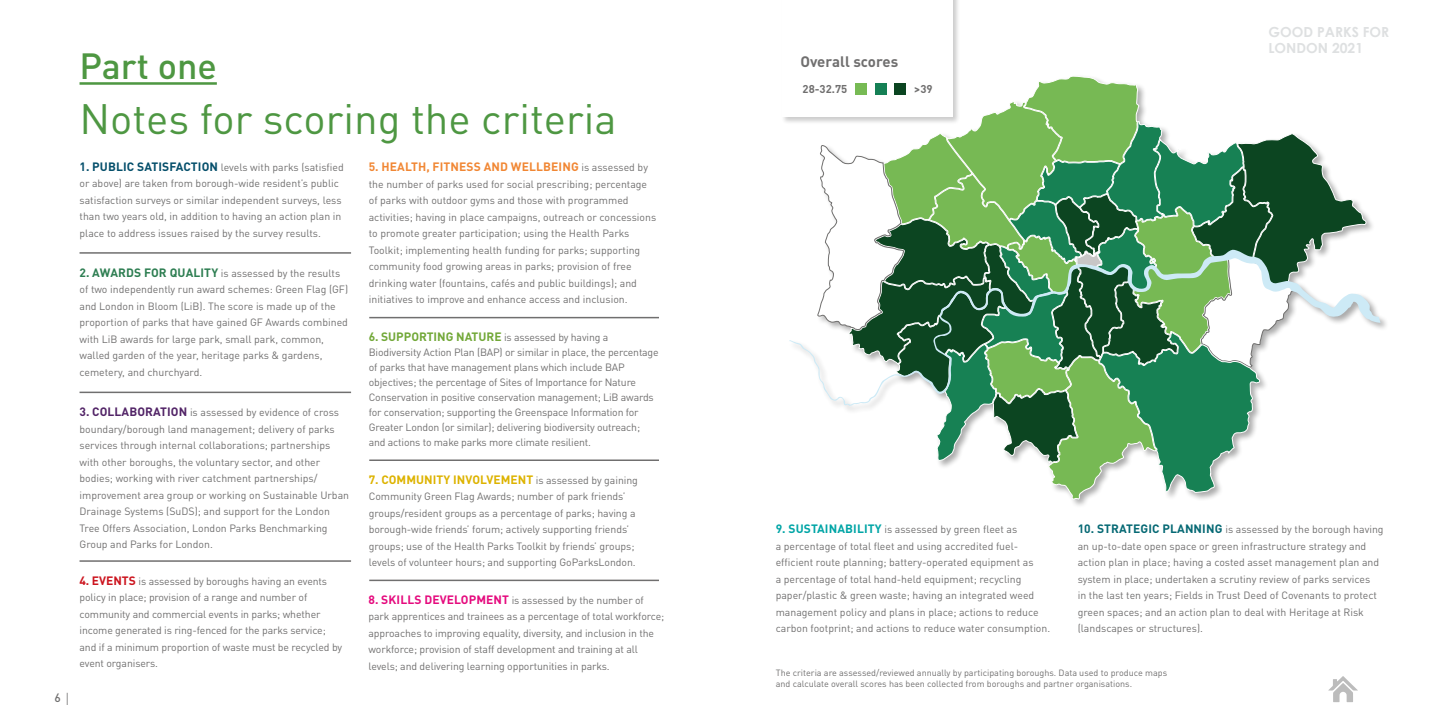
<style>
.page{position:relative;width:1446px;height:723px;background:#fff}
.page>*{position:absolute;margin:0;border:0;box-sizing:border-box;transform-origin:0 0}
.t1{font:42px "DINOT";color:#4e9742}
.t2{font:500 36px "DINOT";color:#4e9742}
.t3{font:700 15px "DINOT";color:#706f6f}
.t4{font:700 13.8px/16.6px "Century Gothic";color:#dee0e1}
.t5{font:700 12px "DINOT";letter-spacing:.005em;color:#ddb300}
.t6{font:700 12px "DINOT";letter-spacing:.01em;color:#f18734}
.t7{font:500 12px "DIN";color:#706f6f}
.t8{font:700 11.25px "DINOT";color:#706f6f}
.t9{font:10.5px/16.5px "DINOT";color:#706f6f}
.t10{font:9px/10.8px "DINOT";color:#706f6f}
.s1{font-family:"Courier";font-weight:400}
.s2{font-weight:700;font-size:12px;color:#054f6b}
.s3{font-weight:700;font-size:12px;color:#2e7e52}
.s4{font-weight:700;font-size:12px;color:#522467}
.s5{font-weight:700;font-size:12px;color:#cc151f}
.s6{font-weight:400;font-size:10.5px;color:#706f6f}
.s7{font-weight:700;font-size:12px;color:#72a838}
.s8{font-weight:700;font-size:12px;color:#e50b7e}
.s9{font-weight:700;font-size:12px;color:#00a5a6}
.s10{font-weight:700;font-size:12px;color:#066974}
</style>
<div class="page">
<svg style="left:1328px;top:676px;width:30px;height:26px"></svg>
<div style="left:781px;top:0;width:179px;height:124px;background:#000;opacity:.33"></div>
<div style="left:782px;top:0;width:170px;height:117px;background:#fff"></div>
<div style="left:788px;top:74px;width:601px;height:434px;background:#fff"></div>
<svg style="left:817px;top:75px;width:550px;height:425px"></svg>
<svg style="left:789px;top:249px;width:591px;height:157px"></svg>
<div style="left:855px;top:83px;width:12px;height:12px;background:#77ba54"></div>
<div style="left:874px;top:83px;width:12px;height:12px;background:#158055"></div>
<div style="left:894px;top:83px;width:12px;height:12px;background:#0b4521"></div>
<hr style="left:80px;top:252px;width:271px;height:2px;background:#706f6f">
<hr style="left:80px;top:392px;width:271px;height:1px;background:#706f6f">
<hr style="left:80px;top:560px;width:271px;height:2px;background:#706f6f">
<hr style="left:369px;top:317px;width:290px;height:1px;background:#706f6f">
<hr style="left:369px;top:459px;width:290px;height:2px;background:#706f6f">
<hr style="left:369px;top:579px;width:290px;height:2px;background:#706f6f">
<hr style="left:80px;top:82px;width:137px;height:3px;background:#4e9742">
<p class="t7" style="left:55px;top:690px;width:18px">6<span class="s1">∣</span></p>
<h2 class="t2" style="left:80px;top:43px;width:139px">Part one</h2>
<h1 class="t1" style="left:80px;top:92px;width:538px">Notes for scoring the criteria</h1>
<p class="t9" style="left:80px;top:159px;width:266px"><span class="s2">1. PUBLIC SATISFACTION</span> levels with parks (satisfied or above) are taken from borough-wide resident’s public satisfaction surveys or similar independent surveys, less than two years old, in addition to having an action plan in place to address issues raised by the survey results.</p>
<p class="t9" style="left:80px;top:264px;width:270px"><span class="s3">2. AWARDS FOR QUALITY</span> is assessed by the results of two independently run award schemes: Green Flag (GF) and London in Bloom (LiB). The score is made up of the proportion of parks that have gained GF Awards combined with LiB awards for large park, small park, common, walled garden of the year, heritage parks &amp; gardens, cemetery, and churchyard.</p>
<p class="t9" style="left:80px;top:404px;width:271px"><span class="s4">3. COLLABORATION</span> is assessed by evidence of cross boundary/borough land management; delivery of parks services through internal collaborations; partnerships with other boroughs, the voluntary sector, and other bodies; working with river catchment partnerships/ improvement area group or working on Sustainable Urban Drainage Systems (SuDS); and support for the London Tree Offers Association, London Parks Benchmarking Group and Parks for London.</p>
<p class="t9" style="left:80px;top:572px;width:264px"><span class="s5">4. EVENTS</span> is assessed by boroughs having an events policy in place; provision of a range and number of community and commercial events in parks; whether income generated is ring-fenced for the parks service; and if a minimum proportion of waste must be recycled by event organisers.</p>
<p class="t6" style="left:369px;top:159px;width:281px">5. HEALTH, FITNESS AND WELLBEING <span class="s6">is assessed by</span></p>
<p class="t9" style="left:369px;top:176px;width:289px">the number of parks used for social prescribing; percentage of parks with outdoor gyms and those with programmed activities; having in place campaigns, outreach or concessions to promote greater participation; using the Health Parks Toolkit; implementing health funding for parks; supporting community food growing areas in parks; provision of free drinking water (fountains, cafés and public buildings); and initiatives to improve and enhance access and inclusion.</p>
<p class="t9" style="left:369px;top:329px;width:291px;line-height:15px"><span class="s7">6. SUPPORTING NATURE</span> is assessed by having a Biodiversity Action Plan (BAP) or similar in place, the percentage of parks that have management plans which include BAP objectives; the percentage of Sites of Importance for Nature Conservation in positive conservation management; LiB awards for conservation; supporting the Greenspace Information for Greater London (or similar); delivering biodiversity outreach; and actions to make parks more climate resilient.</p>
<p class="t5" style="left:369px;top:471px;width:271px">7. COMMUNITY INVOLVEMENT <span class="s6">is assessed by gaining</span></p>
<p class="t9" style="left:369px;top:488px;width:268px">Community Green Flag Awards; number of park friends’ groups/resident groups as a percentage of parks; having a borough-wide friends’ forum; actively supporting friends’ groups; use of the Health Parks Toolkit by friends’ groups; levels of volunteer hours; and supporting GoParksLondon.</p>
<p class="t9" style="left:368px;top:591px;width:297px"><span class="s8">8. SKILLS DEVELOPMENT</span> is assessed by the number of park apprentices and trainees as a percentage of total workforce; approaches to improving equality, diversity, and inclusion in the workforce; provision of staff development and training at all levels; and delivering learning opportunities in parks.</p>
<h3 class="t3" style="left:800px;top:52px;width:99px">Overall scores</h3>
<p class="t8" style="left:802px;top:82px;width:46px">28-32.75</p>
<p class="t8" style="left:914px;top:82px;width:20px">&gt;39</p>
<h3 class="t4" style="left:1268px;top:23px;width:122px">GOOD PARKS FOR<br>LONDON 2021</h3>
<p class="t9" style="left:776px;top:521px;width:276px"><span class="s9">9. SUSTAINABILITY</span> is assessed by green fleet as<br>a percentage of total fleet and using accredited fuel&shy;efficient route planning; battery-operated equipment as<br>a percentage of total hand-held equipment; recycling paper/plastic &amp; green waste; having an integrated weed management policy and plans in place; actions to reduce carbon footprint; and actions to reduce water consumption.</p>
<p class="t10" style="left:776px;top:667px;width:393px">The criteria are assessed/reviewed annually by participating boroughs. Data used to produce maps and calculate overall scores has been collected from boroughs and partner organisations.</p>
<p class="t9" style="left:1078px;top:521px;width:307px"><span class="s10">10. STRATEGIC PLANNING</span> is assessed by the borough having an up-to-date open space or green infrastructure strategy and action plan in place; having a costed asset management plan and system in place; undertaken a scrutiny review of parks services<br>in the last ten years; Fields in Trust Deed of Covenants to protect green spaces; and an action plan to deal with Heritage at Risk (landscapes or structures).</p>
</div>
